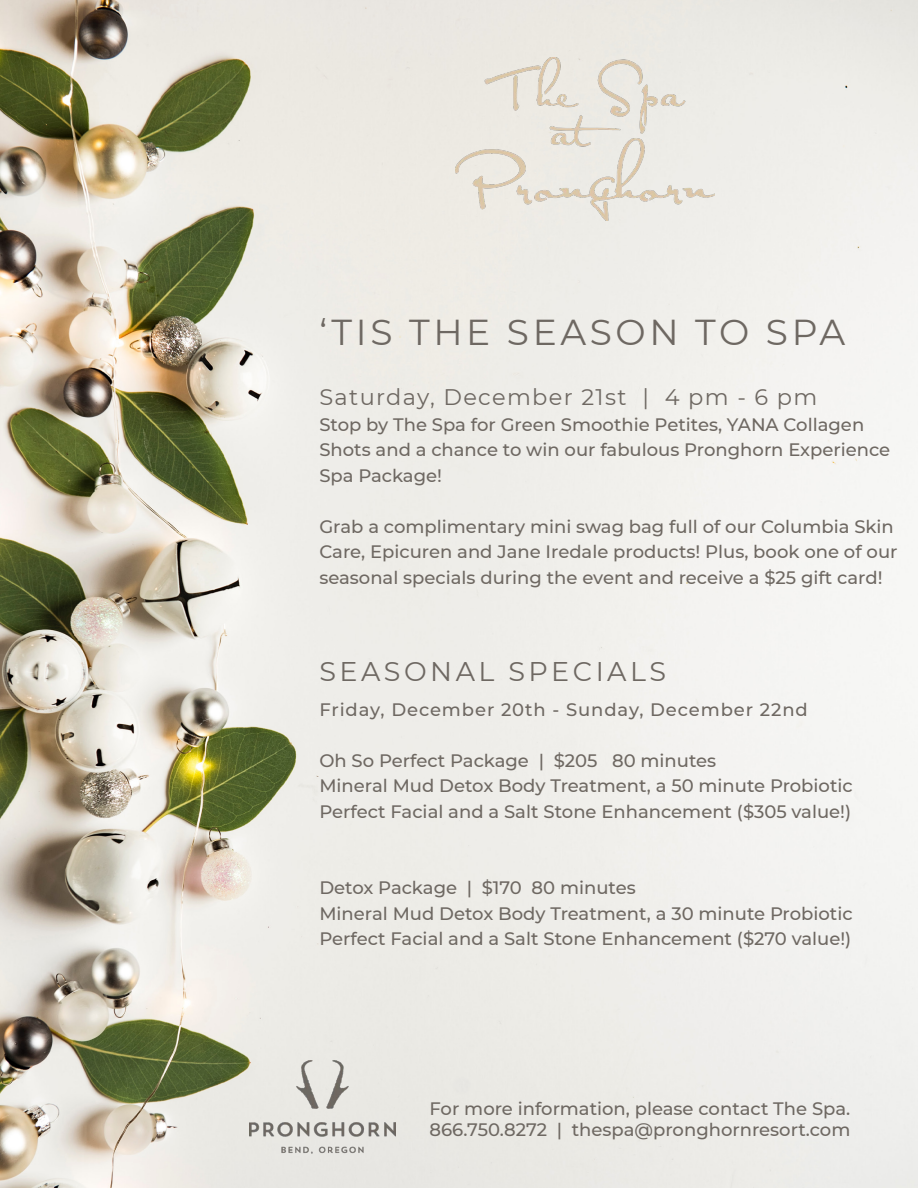
<style>
.page{position:relative;width:918px;height:1188px;background:#fff}
.page>*{position:absolute;margin:0;border:0;box-sizing:border-box;transform-origin:0 0}
.t1{font:36px "Montserrat";letter-spacing:.1em;color:#6e6862}
.t2{font:27px "Montserrat";letter-spacing:.13em;color:#6e6862}
.t3{font:22.5px "Montserrat";letter-spacing:.06em;color:#6e6862}
.t4{font:500 18px/25.5px "Montserrat";color:#6e6862}
.t5{font:500 18px "Montserrat";letter-spacing:.05em;color:#6e6862}
</style>
<div class="page">
<img style="left:0;top:0;width:918px;height:1188px">
<img style="left:455px;top:58px;width:260px;height:162px">
<img style="left:250px;top:1060px;width:145px;height:93px">
<h1 class="t1" style="left:319px;top:319px;width:527px">‘TIS THE SEASON TO SPA</h1>
<p class="t3" style="left:319px;top:388px;width:499px">Saturday, December 21st | 4 pm - 6 pm</p>
<p class="t4" style="left:319px;top:412px;width:572px">Stop by The Spa for Green Smoothie Petites, YANA Collagen<br>Shots and a chance to win our fabulous Pronghorn Experience<br>Spa Package!</p>
<p class="t4" style="left:319px;top:514px;width:580px">Grab a complimentary mini swag bag full of our Columbia Skin<br>Care, Epicuren and Jane Iredale products! Plus, book one of our seasonal specials during the event and receive a $25 gift card!</p>
<h2 class="t2" style="left:319px;top:661px;width:348px">SEASONAL SPECIALS</h2>
<p class="t5" style="left:319px;top:701px;width:490px">Friday, December 20th - Sunday, December 22nd</p>
<p class="t4" style="left:319px;top:748px;width:535px">Oh So Perfect Package | $205 80 minutes<br>Mineral Mud Detox Body Treatment, a 50 minute Probiotic<br>Perfect Facial and a Salt Stone Enhancement ($305 value!)</p>
<p class="t4" style="left:319px;top:876px;width:535px">Detox Package | $170 80 minutes<br>Mineral Mud Detox Body Treatment, a 30 minute Probiotic<br>Perfect Facial and a Salt Stone Enhancement ($270 value!)</p>
<p class="t4" style="left:429px;top:1098px;width:422px;line-height:21.6px">For more information, please contact The Spa.<br>866.750.8272 | thespa@pronghornresort.com</p>
</div>
